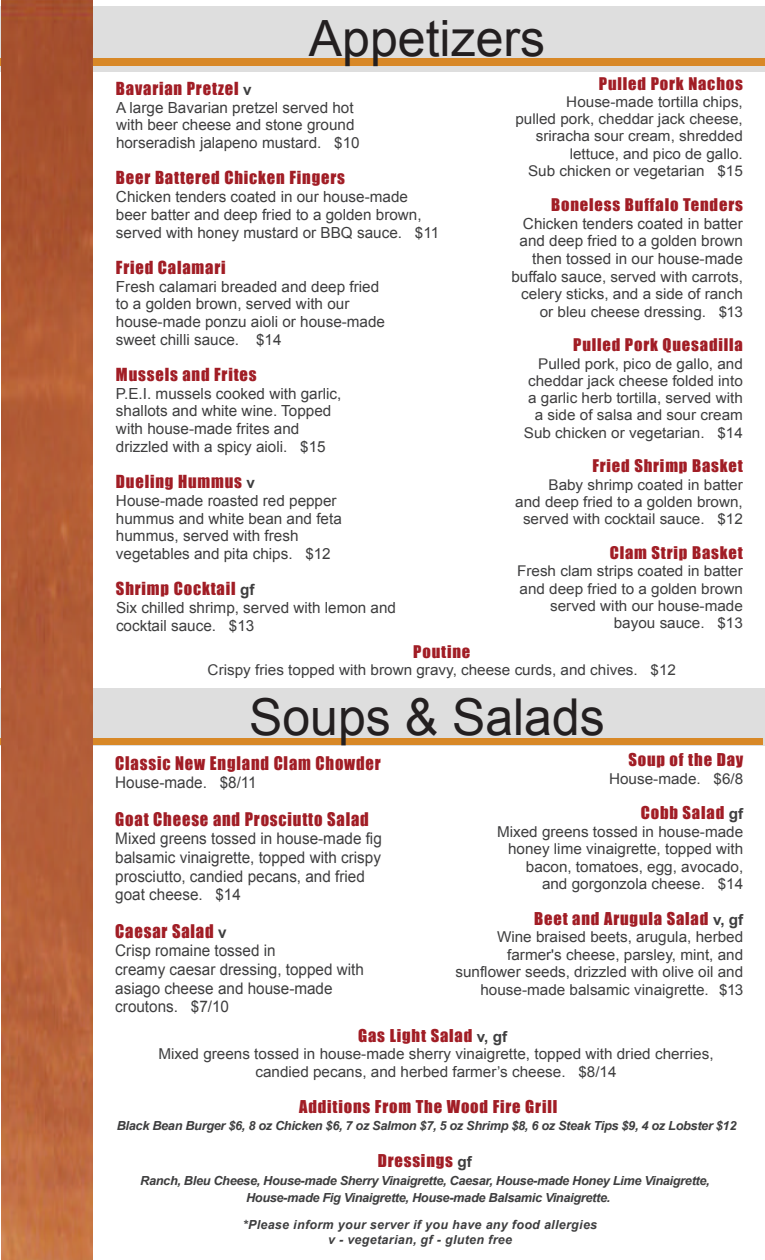
<style>
.page{position:relative;width:765px;height:1260px;background:#fff}
.page>*{position:absolute;margin:0;border:0;box-sizing:border-box;transform-origin:0 0}
.t1{font:50.88px "Arial";color:#231f20}
.t2{font:50px "Arial";color:#231f20}
.t3{font:17.25px "Impact";letter-spacing:.05em;color:#a11d25;scale:.96 1}
.t4{font:16.5px "Impact";letter-spacing:.05em;color:#a11d25}
.t5{font:16.25px "Impact";letter-spacing:.05em;color:#a11d25}
.t6{font:16px/18.6px "Arial";color:#3e3e3f;scale:.96 1}
.t7{font:16px "Impact";letter-spacing:.05em;color:#a11d25}
.t8{font:15.25px/17.9px "Arial";color:#3e3e3f}
.t9{font:15px/17.5px "Arial";color:#3e3e3f;text-align:right}
.t10{font:14.75px/17.2px "Arial";color:#3e3e3f;text-align:right}
.t11{font:italic 700 12.5px/17.5px "Arial";letter-spacing:-.025em;color:#3e3e3f;text-align:center}
.t12{font:italic 700 12.5px/15px "Arial";letter-spacing:.025em;color:#3e3e3f;text-align:center}
.s1{font-family:"Arial";font-weight:700;font-size:15.25px;color:#3e3e3f}
.s2{font-size:15.25px}
.s3{font-family:"Arial";font-weight:700;font-size:16px;color:#3e3e3f}
.s4{font-family:"Arial";font-weight:700;font-size:15px;color:#3e3e3f}
</style>
<div class="page">
<div style="left:0;top:6px;width:765px;height:65px;background:#dedede"></div>
<div style="left:0;top:58px;width:765px;height:7px;background:#d88827"></div>
<div style="left:0;top:688px;width:765px;height:58px;background:#dedede"></div>
<div style="left:0;top:738px;width:762px;height:7px;background:#d88827"></div>
<img style="left:1px;top:0;width:91px;height:1260px">
<h2 class="t2" style="left:309px;top:6px;width:238px">Appetizers</h2>
<p class="t4" style="left:116px;top:75px;width:137px">Bavarian Pretzel <span class="s1">v</span></p>
<p class="t8" style="left:116px;top:98px;width:245px">A large Bavarian pretzel served hot with beer cheese and stone ground horseradish jalapeno mustard. $10</p>
<p class="t4" style="left:116px;top:165px;width:231px">Beer Battered Chicken Fingers</p>
<p class="t8" style="left:116px;top:188px;width:325px">Chicken tenders coated in our house-made beer batter and deep fried to a golden brown, served with honey mustard or BBQ sauce. $11</p>
<p class="t4" style="left:116px;top:254px;width:111px">Fried Calamari</p>
<p class="t8" style="left:116px;top:277px;width:271px">Fresh calamari breaded and deep fried to a golden brown, served with our house-made ponzu aioli or house-made sweet chilli sauce. $14</p>
<p class="t4" style="left:116px;top:362px;width:142px">Mussels and Frites</p>
<p class="t8" style="left:116px;top:384px;width:227px">P.E.I. mussels cooked with garlic, shallots and white wine. Topped with house-made frites and drizzled with a spicy aioli. $15</p>
<p class="t4" style="left:116px;top:469px;width:141px">Dueling Hummus <span class="s1">v</span></p>
<p class="t8" style="left:116px;top:492px;width:227px">House-made roasted red pepper hummus and white bean and feta hummus, served with fresh vegetables and pita chips. $12</p>
<p class="t4" style="left:116px;top:576px;width:140px">Shrimp Cocktail <span class="s1">gf</span></p>
<p class="t8" style="left:116px;top:599px;width:282px">Six chilled shrimp, served with lemon and cocktail sauce. $13</p>
<p class="t7" style="left:599px;top:71px;width:145px">Pulled Pork Nachos</p>
<p class="t10" style="left:515px;top:93px;width:229px">House-made tortilla chips,<br>pulled pork, cheddar jack cheese, sriracha sour cream, shredded lettuce, and pico de gallo.<br>Sub chicken or vegetarian $15</p>
<p class="t7" style="left:551px;top:192px;width:193px">Boneless Buffalo Tenders</p>
<p class="t8" style="left:520px;top:215px;width:225px;text-align:right">Chicken tenders coated in batter and deep fried to a golden brown then tossed in our house-made</p>
<p class="t10" style="left:511px;top:268px;width:233px"><span class="s2">buffalo sauce</span>, served with carrots, celery sticks, and a side of ranch or bleu cheese dressing. $13</p>
<p class="t7" style="left:573px;top:333px;width:171px">Pulled Pork Quesadilla</p>
<p class="t10" style="left:524px;top:355px;width:221px">Pulled pork, pico de gallo, and cheddar jack cheese folded into a garlic herb tortilla, served with a side of salsa and sour cream<br>Sub chicken or vegetarian. $14</p>
<p class="t7" style="left:592px;top:454px;width:152px">Fried Shrimp Basket</p>
<p class="t10" style="left:515px;top:476px;width:229px">Baby shrimp coated in batter<br>and deep fried to a golden brown, served with cocktail sauce. $12</p>
<p class="t7" style="left:610px;top:540px;width:135px">Clam Strip Basket</p>
<p class="t10" style="left:517px;top:563px;width:227px">Fresh clam strips coated in batter and deep fried to a golden brown served with our house-made bayou sauce. $13</p>
<p class="t7" style="left:413px;top:639px;width:59px">Poutine</p>
<p class="t10" style="left:208px;top:662px;width:470px">Crispy fries topped with brown gravy, cheese curds, and chives. $12</p>
<h1 class="t1" style="left:249px;top:684px;width:357px">Soups &amp; Salads</h1>
<p class="t3" style="left:115px;top:749px;width:278px">Classic New England Clam Chowder</p>
<p class="t6" style="left:115px;top:773px;width:149px">House-made. $8/11</p>
<p class="t3" style="left:115px;top:806px;width:266px">Goat Cheese and Prosciutto Salad</p>
<p class="t6" style="left:115px;top:830px;width:279px">Mixed greens tossed in house-made fig balsamic vinaigrette, topped with crispy prosciutto, candied pecans, and fried goat cheese. $14</p>
<p class="t3" style="left:115px;top:918px;width:118px">Caesar Salad <span class="s3">v</span></p>
<p class="t6" style="left:115px;top:942px;width:261px">Crisp romaine tossed in<br>creamy caesar dressing, topped with asiago cheese and house-made croutons. $7/10</p>
<p class="t5" style="left:628px;top:747px;width:116px">Soup of the Day</p>
<p class="t9" style="left:609px;top:770px;width:136px">House-made. $6/8</p>
<p class="t5" style="left:641px;top:800px;width:104px">Cobb Salad <span class="s4">gf</span></p>
<p class="t9" style="left:497px;top:823px;width:248px">Mixed greens tossed in house-made honey lime vinaigrette, topped with bacon, tomatoes, egg, avocado, and gorgonzola cheese. $14</p>
<p class="t5" style="left:534px;top:906px;width:211px">Beet and Arugula Salad <span class="s4">v, gf</span></p>
<p class="t9" style="left:455px;top:928px;width:289px">Wine braised beets, arugula, herbed farmer's cheese, parsley, mint, and sunflower seeds, drizzled with olive oil and house-made balsamic vinaigrette. $13</p>
<p class="t5" style="left:358px;top:1023px;width:150px">Gas Light Salad <span class="s4">v, gf</span></p>
<p class="t9" style="left:158px;top:1045px;width:557px;text-align:center">Mixed greens tossed in house-made sherry vinaigrette, topped with dried cherries, candied pecans, and herbed farmer’s cheese. $8/14</p>
<p class="t5" style="left:299px;top:1094px;width:260px">Additions From The Wood Fire Grill</p>
<p class="t11" style="left:117px;top:1118px;width:621px">Black Bean Burger $6, 8 oz Chicken $6, 7 oz Salmon $7, 5 oz Shrimp $8, 6 oz Steak Tips $9, 4 oz Lobster $12</p>
<p class="t5" style="left:378px;top:1148px;width:96px">Dressings <span class="s4">gf</span></p>
<p class="t11" style="left:140px;top:1172px;width:571px">Ranch, Bleu Cheese, House-made Sherry Vinaigrette, Caesar, House-made Honey Lime Vinaigrette,<br>House-made Fig Vinaigrette, House-made Balsamic Vinaigrette.</p>
<p class="t12" style="left:243px;top:1218px;width:356px">*Please inform your server if you have any food allergies v - vegetarian, gf - gluten free</p>
</div>
